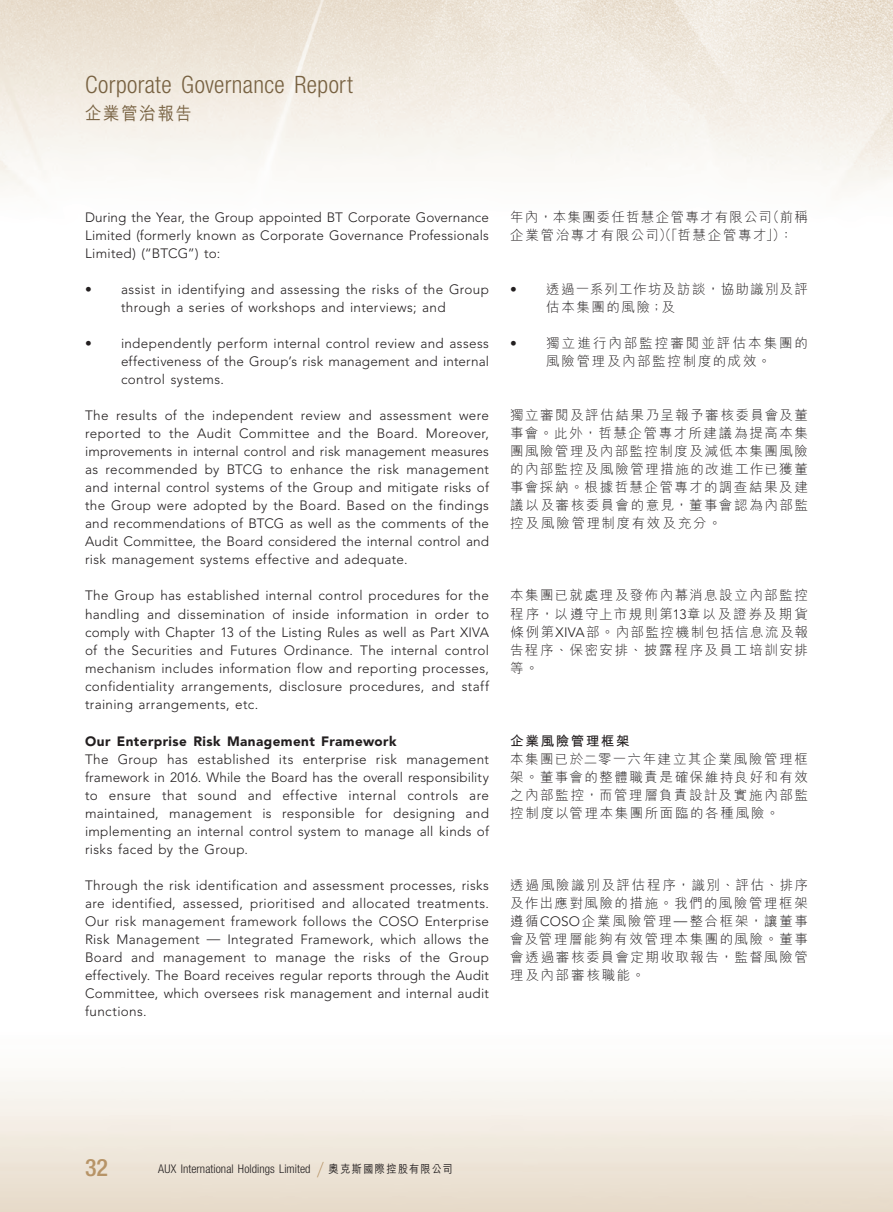
<style>
.page{position:relative;width:893px;height:1212px;background:#fff}
.page>*{position:absolute;margin:0;border:0;box-sizing:border-box;transform-origin:0 0}
.t1{font:300 condensed 24px "Helvetica Neue LT Std";letter-spacing:.015em;color:#786242}
.t2{font:500 condensed 24px "Helvetica Neue LT Std";color:#b79467}
.t3{font:500 18px "M Hei HK";letter-spacing:.12em;color:#786242;scale:.9 1}
._01_Body_Text{font:300 13.5px/18px "Avenir LT Std";letter-spacing:.02em;color:#231f20;text-align:justify}
._01_Body_Text-2{font:300 13.5px/18px "M Hei HK";letter-spacing:.115em;color:#231f20;text-align:justify}
._07_IN0{font:300 13.5px/18px "Avenir LT Std";letter-spacing:.025em;color:#231f20;text-align:center}
._01_Body_Text-3{font:300 13.5px/18px "M Hei HK";letter-spacing:.095em;color:#231f20}
._04___H2{font:900 13.5px "Avenir LT Std";letter-spacing:.03em;color:#231f20}
._07_IN0-2{font:300 13.5px/18px "M Hei HK";letter-spacing:.14em;color:#231f20;text-align:center}
._07_IN0-3{font:300 13.5px/18px "M Hei HK";letter-spacing:.1em;color:#231f20}
._04___H2-2{font:700 13.5px "M Hei HK";letter-spacing:.12em;color:#231f20}
.t4{font:300 condensed 12px "Helvetica Neue LT Std";letter-spacing:.005em;color:#231f20}
.t5{font:500 11.25px "M Hei HK";letter-spacing:.135em;color:#231f20;scale:.9 1}
.s1{font-family:"Avenir LT Std"}
.s2{font-family:"Snell Roundhand";font-weight:400;font-stretch:normal;font-size:21px;color:#b79467}
</style>
<div class="page">
<img style="left:0;top:0;width:893px;height:1212px">
<h1 class="t1" style="left:85px;top:71px;width:269px">Corporate Governance Report</h1>
<h2 class="t3" style="left:85px;top:101px;width:120px">企業管治報告</h2>
<p class="_01_Body_Text" style="left:85px;top:209px;width:406px">During the Year, the Group appointed BT Corporate Governance Limited (formerly known as Corporate Governance Professionals Limited) (“BTCG”) to:</p>
<p class="_07_IN0" style="left:85px;top:281px;width:405px">• assist in identifying and assessing the risks of the Group through a series of workshops and interviews; and</p>
<p class="_07_IN0" style="left:121px;top:335px;width:369px;text-align:justify;text-indent:-36px">• independently perform internal control review and assess effectiveness of the Group’s risk management and internal control systems.</p>
<p class="_01_Body_Text" style="left:85px;top:407px;width:406px">The results of the independent review and assessment were reported to the Audit Committee and the Board. Moreover, improvements in internal control and risk management measures as recommended by BTCG to enhance the risk management and internal control systems of the Group and mitigate risks of the Group were adopted by the Board. Based on the findings and recommendations of BTCG as well as the comments of the Audit Committee, the Board considered the internal control and risk management systems effective and adequate.</p>
<p class="_01_Body_Text" style="left:85px;top:587px;width:405px">The Group has established internal control procedures for the handling and dissemination of inside information in order to comply with Chapter 13 of the Listing Rules as well as Part XIVA of the Securities and Futures Ordinance. The internal control mechanism includes information flow and reporting processes, confidentiality arrangements, disclosure procedures, and staff training arrangements, etc.</p>
<p class="_04___H2" style="left:85px;top:733px;width:313px">Our Enterprise Risk Management Framework</p>
<p class="_01_Body_Text" style="left:85px;top:750px;width:406px">The Group has established its enterprise risk management framework in 2016. While the Board has the overall responsibility to ensure that sound and effective internal controls are maintained, management is responsible for designing and implementing an internal control system to manage all kinds of risks faced by the Group.</p>
<p class="_01_Body_Text" style="left:85px;top:876px;width:405px">Through the risk identification and assessment processes, risks are identified, assessed, prioritised and allocated treatments.<br>Our risk management framework follows the COSO Enterprise Risk Management — Integrated Framework, which allows the Board and management to manage the risks of the Group effectively. The Board receives regular reports through the Audit Committee, which oversees risk management and internal audit functions.</p>
<p class="_01_Body_Text-3" style="left:510px;top:208px;width:299px">年內，本集團委任哲慧企管專才有限公司（前稱企業管治專才有限公司）（「哲慧企管專才」）：</p>
<p class="_07_IN0-3" style="left:546px;top:280px;width:263px;text-indent:-36px"><span class="s1">•</span> 透過一系列工作坊及訪談，協助識別及評估本集團的風險；及</p>
<p class="_07_IN0-2" style="left:510px;top:334px;width:299px"><span class="s1">•</span> 獨立進行內部監控審閱並評估本集團的風險管理及內部監控制度的成效。</p>
<p class="_01_Body_Text-2" style="left:510px;top:406px;width:299px">獨立審閱及評估結果乃呈報予審核委員會及董事會。此外，哲慧企管專才所建議為提高本集團風險管理及內部監控制度及減低本集團風險的內部監控及風險管理措施的改進工作已獲董事會採納。根據哲慧企管專才的調查結果及建議以及審核委員會的意見，董事會認為內部監控及風險管理制度有效及充分。</p>
<p class="_01_Body_Text-2" style="left:510px;top:586px;width:299px">本集團已就處理及發佈內幕消息設立內部監控程序，以遵守上市規則第<span class="s1">13</span>章以及證券及期貨條例第<span class="s1">XIVA</span>部。內部監控機制包括信息流及報告程序、保密安排、披露程序及員工培訓安排等。</p>
<p class="_04___H2-2" style="left:510px;top:731px;width:121px">企業風險管理框架</p>
<p class="_01_Body_Text-2" style="left:510px;top:750px;width:299px">本集團已於二零一六年建立其企業風險管理框架。董事會的整體職責是確保維持良好和有效之內部監控，而管理層負責設計及實施內部監控制度以管理本集團所面臨的各種風險。</p>
<p class="_01_Body_Text-2" style="left:510px;top:876px;width:299px">透過風險識別及評估程序，識別、評估、排序及作出應對風險的措施。我們的風險管理框架遵循<span class="s1">COSO</span>企業風險管理<span class="s1">—</span>整合框架，讓董事會及管理層能夠有效管理本集團的風險。董事會透過審核委員會定期收取報告，監督風險管理及內部審核職能。</p>
<h1 class="t2" style="left:85px;top:1153px;width:24px">32</h1>
<p class="t5" style="left:329px;top:1161px;width:139px">奧克斯國際控股有限公司</p>
<p class="t4" style="left:158px;top:1162px;width:164px">AUX International Holdings Limited <span class="s2">/</span></p>
</div>
